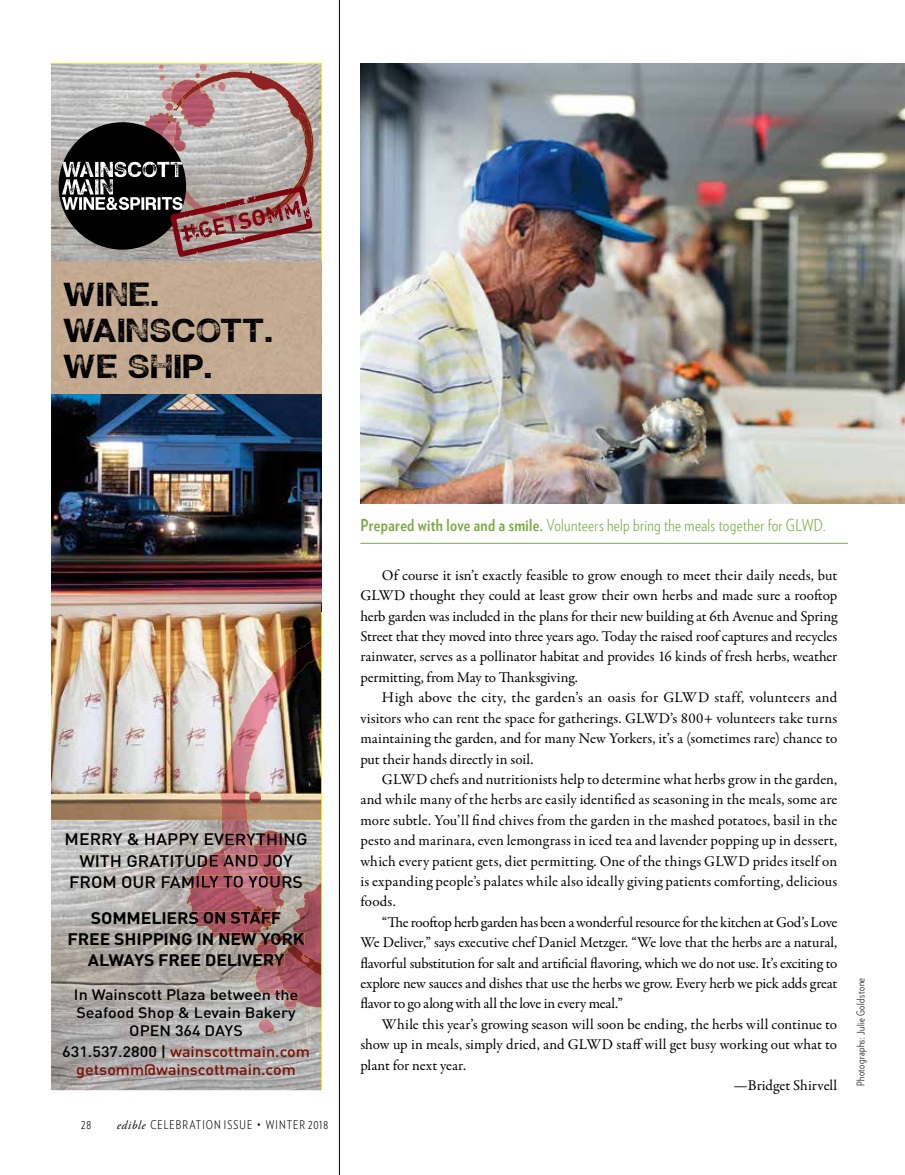
<style>
.page{position:relative;width:905px;height:1175px;background:#fff}
.page>*{position:absolute;margin:0;border:0;box-sizing:border-box;transform-origin:0 0}
.t1{font:36px/36px "Tatatak Second Punch";color:#000;scale:1.07 1}
.t2{font:300 16.5px "Verlag Condensed";letter-spacing:.02em;color:#7aaa42}
.t3{font:500 16.5px/21px "DIN";color:#000;text-align:center;scale:1.07 1}
.t4{font:700 16.5px/21px "DIN";letter-spacing:-.01em;color:#000;text-align:center;scale:1.07 1}
.t5{font:15px/20.4px "Garamond Premr Pro";color:#000;text-align:justify}
.t6{font:500 15px/18px "DIN";color:#000;text-align:center;scale:1.07 1}
.t7{font:500 15px/18px "DIN";color:#7a0e00;text-align:center;scale:1.07 1}
.t8{font:300 12px "Verlag Condensed";letter-spacing:.09em;color:#000}
.t9{font:300 10.5px "Verlag Condensed";letter-spacing:.055em;color:#000}
.s1{color:#000}
.s2{font-family:"Adobe Garamond Pro";font-weight:400;font-style:italic}
.s3{font-weight:700}
</style>
<div class="page">
<hr style="left:360px;top:543px;width:487px;height:1px;background:#7aaa42">
<img style="left:360px;top:64px;width:544px;height:440px">
<svg style="left:51px;top:820px;width:270px;height:70px;background:#c1bfbd"></svg>
<img style="left:51px;top:64px;width:270px;height:540px">
<img style="left:51px;top:890px;width:270px;height:200px">
<svg style="left:158px;top:65px;width:18px;height:22px"></svg>
<img style="left:162px;top:87px;width:10px;height:15px">
<img style="left:170px;top:79px;width:17px;height:22px">
<img style="left:143px;top:113px;width:19px;height:22px">
<svg style="left:195px;top:64px;width:31px;height:33px"></svg>
<img style="left:161px;top:120px;width:94px;height:42px">
<svg style="left:165px;top:103px;width:8px;height:21px"></svg>
<img style="left:199px;top:71px;width:51px;height:17px">
<img style="left:177px;top:84px;width:24px;height:22px">
<img style="left:255px;top:113px;width:53px;height:49px">
<div style="left:59px;top:122px;width:127px;height:128px;background:#000;border-radius:50%"></div>
<svg style="left:62px;top:162px;width:250px;height:95px"></svg>
<img style="left:51px;top:604px;width:270px;height:216px">
<img style="left:258px;top:1021px;width:16px;height:11px">
<svg style="left:261px;top:1019px;width:9px;height:2px"></svg>
<img style="left:255px;top:965px;width:20px;height:24px">
<img style="left:259px;top:989px;width:16px;height:8px">
<img style="left:292px;top:882px;width:29px;height:62px">
<img style="left:275px;top:965px;width:46px;height:42px">
<svg style="left:284px;top:989px;width:14px;height:20px"></svg>
<img style="left:265px;top:830px;width:21px;height:45px">
<img style="left:265px;top:833px;width:21px;height:12px">
<img style="left:265px;top:854px;width:16px;height:12px">
<img style="left:196px;top:847px;width:25px;height:28px">
<img style="left:201px;top:854px;width:20px;height:12px">
<img style="left:186px;top:887px;width:98px;height:24px">
<img style="left:191px;top:911px;width:62px;height:12px">
<img style="left:211px;top:932px;width:42px;height:7px">
<img style="left:186px;top:875px;width:98px;height:12px">
<img style="left:221px;top:820px;width:44px;height:55px">
<img style="left:220px;top:634px;width:101px;height:186px">
<img style="left:222px;top:833px;width:31px;height:12px">
<img style="left:225px;top:854px;width:35px;height:12px">
<img style="left:237px;top:887px;width:34px;height:24px">
<img style="left:230px;top:875px;width:40px;height:12px">
<img style="left:287px;top:944px;width:34px;height:32px">
<svg style="left:253px;top:906px;width:51px;height:59px;background:#936b65"></svg>
<hr style="left:339px;top:0;width:1px;height:1174px;background:#000">
<h1 class="t1" style="left:63px;top:278px;width:198px">WINE.<br>WAINSCOTT.<br>WE SHIP.</h1>
<p class="t3" style="left:65px;top:828px;width:228px">MERRY &amp; HAPPY EVERYTHING<br>WITH GRATITUDE AND JOY<br>FROM OUR FAMILY TO YOURS</p>
<p class="t4" style="left:68px;top:906px;width:223px">SOMMELIERS ON STAFF<br>FREE SHIPPING IN NEW YORK<br>ALWAYS FREE DELIVERY</p>
<p class="t6" style="left:74px;top:985px;width:211px">In Wainscott Plaza between the<br>Seafood Shop &amp; Levain Bakery<br>OPEN 364 DAYS</p>
<p class="t7" style="left:62px;top:1042px;width:233px"><span class="s1">631.537.2800 |</span> wainscottmain.com getsomm@wainscottmain.com</p>
<p class="t8" style="left:81px;top:1119px;width:12px">28</p>
<p class="t8" style="left:117px;top:1119px;width:213px"><span class="s2">edible</span> CELEBRATION ISSUE • WINTER 2018</p>
<p class="t2" style="left:360px;top:517px;width:466px"><span class="s3">Prepared with love and a smile.</span> Volunteers help bring the meals together for GLWD.</p>
<p class="t5" style="left:360px;top:565px;width:478px;text-indent:22px">Of course it isn’t exactly feasible to grow enough to meet their daily needs, but GLWD thought they could at least grow their own herbs and made sure a rooftop herb garden was included in the plans for their new building at 6th Avenue and Spring Street that they moved into three years ago. Today the raised roof captures and recycles rainwater, serves as a pollinator habitat and provides 16 kinds of fresh herbs, weather permitting, from May to Thanksgiving.</p>
<p class="t5" style="left:360px;top:687px;width:478px;text-indent:22px">High above the city, the garden’s an oasis for GLWD staff, volunteers and visitors who can rent the space for gatherings. GLWD’s 800+ volunteers take turns maintaining the garden, and for many New Yorkers, it’s a (sometimes rare) chance to put their hands directly in soil.</p>
<p class="t5" style="left:360px;top:769px;width:478px;text-indent:22px">GLWD chefs and nutritionists help to determine what herbs grow in the garden, and while many of the herbs are easily identified as seasoning in the meals, some are more subtle. You’ll find chives from the garden in the mashed potatoes, basil in the pesto and marinara, even lemongrass in iced tea and lavender popping up in dessert, which every patient gets, diet permitting. One of the things GLWD prides itself on is expanding people’s palates while also ideally giving patients comforting, delicious foods.</p>
<p class="t5" style="left:360px;top:912px;width:478px;text-indent:22px">“The rooftop herb garden has been a wonderful resource for the kitchen at God’s Love We Deliver,” says executive chef Daniel Metzger. “We love that the herbs are a natural, flavorful substitution for salt and artificial flavoring, which we do not use. It’s exciting to explore new sauces and dishes that use the herbs we grow. Every herb we pick adds great flavor to go along with all the love in every meal.”</p>
<p class="t5" style="left:382px;top:1014px;width:456px">While this year’s growing season will soon be ending, the herbs will continue to</p>
<p class="t5" style="left:360px;top:1034px;width:478px">show up in meals, simply dried, and GLWD staff will get busy working out what to</p>
<p class="t5" style="left:360px;top:1055px;width:107px">plant for next year.</p>
<p class="t5" style="left:733px;top:1075px;width:105px">—Bridget Shirvell</p>
<p class="t9" style="left:855px;top:1086px;width:110px;rotate:-90deg">Photographs: Julie Goldstone</p>
</div>
